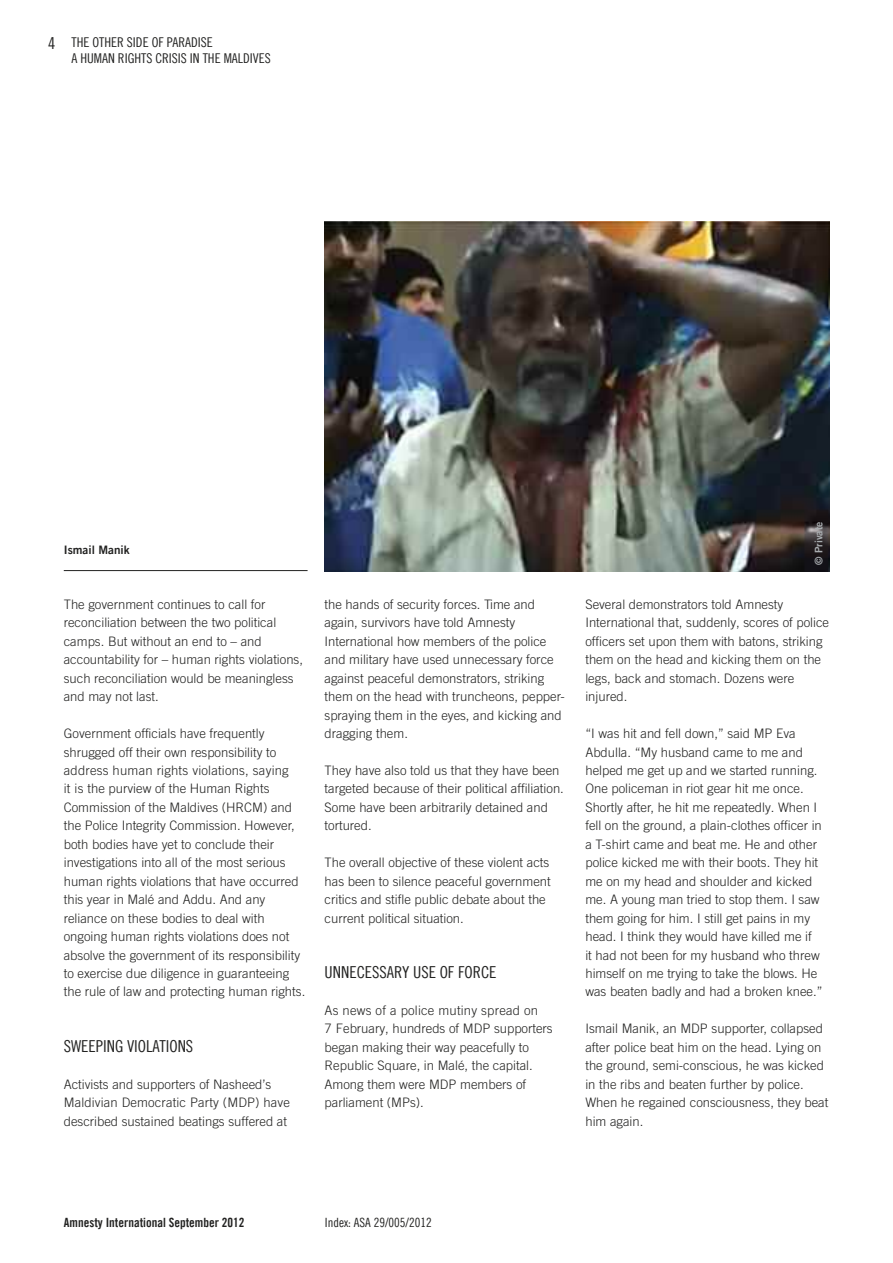
<style>
.page{position:relative;width:893px;height:1263px;background:#fff}
.page>*{position:absolute;margin:0;border:0;box-sizing:border-box;transform-origin:0 0}
.t1{font:16.5px "Amnesty Trade Gothic Cn 18";color:#222221}
.t2{font:13.5px/16.2px "Amnesty Trade Gothic Cn 18";color:#222221}
.t3{font:300 13.05px/18.5px "Amnesty Trade Gothic";color:#222221}
.t4{font:12.75px "Amnesty Trade Gothic Bd Cn 20";color:#222221}
.t5{font:12.75px "Amnesty Trade Gothic Cn 18";color:#222221}
.t6{font:11.7px "Amnesty Trade Gothic Bd 2";color:#222221}
.t7{font:10.5px "Amnesty Trade Gothic Bd 2";color:#a9adb0}
.s1{font-family:"Amnesty Trade Gothic Cn 18";font-weight:400}
</style>
<div class="page">
<img style="left:325px;top:221px;width:504px;height:351px">
<hr style="left:64px;top:570px;width:244px;height:1px;background:#222221">
<p class="t1" style="left:48px;top:33px;width:9px">4</p>
<p class="t2" style="left:71px;top:34px;width:201px">THE OTHER SIDE OF PARADISE<br>A HUMAN RIGHTS CRISIS IN THE MALDIVES</p>
<p class="t6" style="left:64px;top:542px;width:67px">Ismail Manik</p>
<p class="t3" style="left:64px;top:595px;width:241px">The government continues to call for reconciliation between the two political camps. But without an end to <span class="s1">–</span> and accountability for <span class="s1">–</span> human rights violations, such reconciliation would be meaningless and may not last.</p>
<p class="t3" style="left:64px;top:724px;width:243px">Government officials have frequently shrugged off their own responsibility to address human rights violations, saying<br>it is the purview of the Human Rights Commission of the Maldives (HRCM) and the Police Integrity Commission. However, both bodies have yet to conclude their investigations into all of the most serious human rights violations that have occurred this year in Malé and Addu. And any reliance on these bodies to deal with ongoing human rights violations does not absolve the government of its responsibility to exercise due diligence in guaranteeing the rule of law and protecting human rights.</p>
<p class="t1" style="left:64px;top:1036px;width:131px">SWEEPING VIOLATIONS</p>
<p class="t3" style="left:64px;top:1074px;width:228px">Activists and supporters of Nasheed’s<br>Maldivian Democratic Party (MDP) have described sustained beatings suffered at</p>
<p class="t3" style="left:325px;top:595px;width:242px">the hands of security forces. Time and again, survivors have told Amnesty International how members of the police and military have used unnecessary force against peaceful demonstrators, striking them on the head with truncheons, pepper&shy;spraying them in the eyes, and kicking and dragging them.</p>
<p class="t3" style="left:325px;top:761px;width:241px">They have also told us that they have been targeted because of their political affiliation.<br>Some have been arbitrarily detained and tortured.</p>
<p class="t3" style="left:325px;top:853px;width:228px">The overall objective of these violent acts has been to silence peaceful government critics and stifle public debate about the current political situation.</p>
<p class="t1" style="left:325px;top:962px;width:173px">UNNECESSARY USE OF FORCE</p>
<p class="t3" style="left:325px;top:1001px;width:230px">As news of a police mutiny spread on<br>7 February, hundreds of MDP supporters began making their way peacefully to<br>Republic Square, in Malé, the capital.<br>Among them were MDP members of parliament (MPs).</p>
<p class="t7" style="left:812px;top:565px;width:45px;rotate:-90deg">© Private</p>
<p class="t3" style="left:585px;top:595px;width:245px">Several demonstrators told Amnesty International that, suddenly, scores of police officers set upon them with batons, striking them on the head and kicking them on the legs, back and stomach. Dozens were injured.</p>
<p class="t3" style="left:585px;top:724px;width:239px">“I was hit and fell down,” said MP Eva Abdulla. “My husband came to me and helped me get up and we started running.<br>One policeman in riot gear hit me once.<br>Shortly after, he hit me repeatedly. When I fell on the ground, a plain-clothes officer in a T-shirt came and beat me. He and other police kicked me with their boots. They hit me on my head and shoulder and kicked me. A young man tried to stop them. I saw them going for him. I still get pains in my head. I think they would have killed me if<br>it had not been for my husband who threw himself on me trying to take the blows. He was beaten badly and had a broken knee.”</p>
<p class="t3" style="left:585px;top:1019px;width:244px">Ismail Manik, an MDP supporter, collapsed after police beat him on the head. Lying on the ground, semi-conscious, he was kicked in the ribs and beaten further by police.<br>When he regained consciousness, they beat him again.</p>
<p class="t4" style="left:64px;top:1214px;width:182px">amnesty international september 2012</p>
<p class="t5" style="left:325px;top:1214px;width:108px">INDEX: ASA 29/005/2012</p>
</div>
